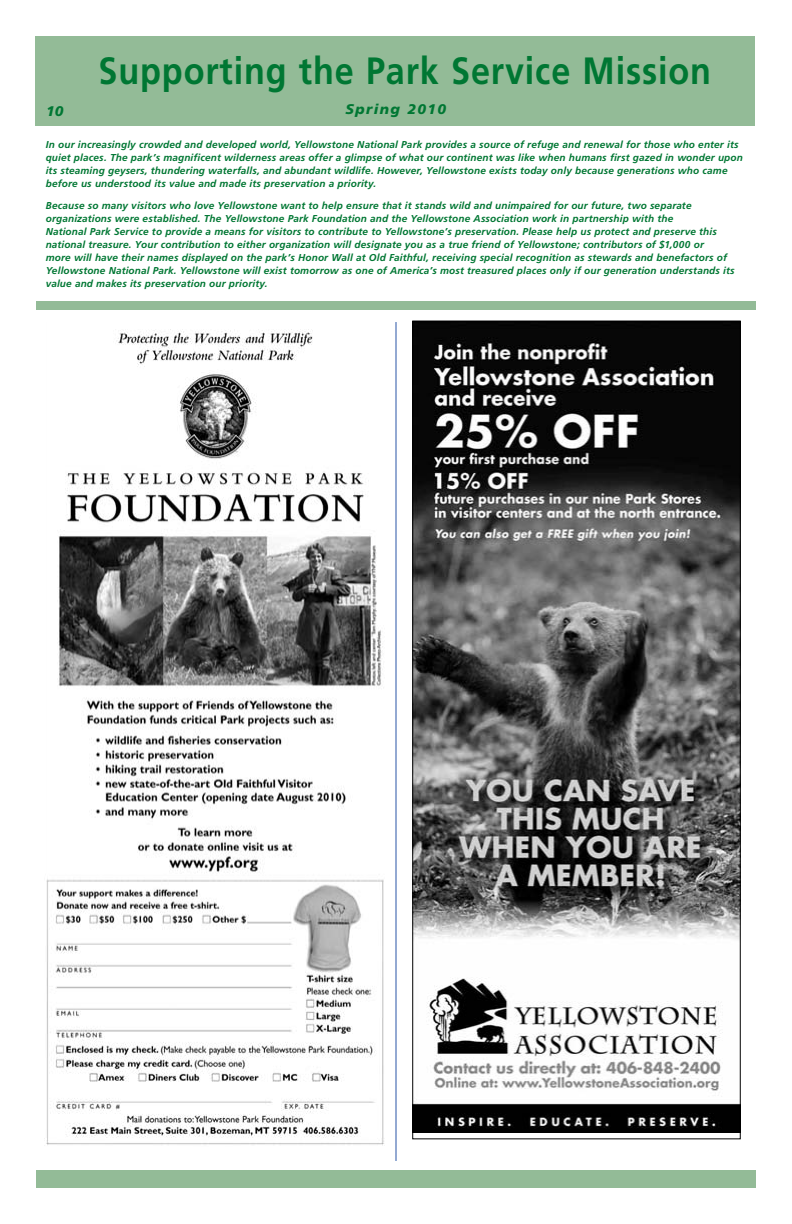
<style>
.page{position:relative;width:792px;height:1224px;background:#fff}
.page>*{position:absolute;margin:0;border:0;box-sizing:border-box;transform-origin:0 0}
.t1{font:700 38px "Frutiger LT Std";letter-spacing:.025em;color:#073;scale:.9 1}
.t2{font:italic 900 14px "Frutiger LT Std";letter-spacing:.1em;color:#073}
.t3{font:italic 700 10px/13px "Frutiger LT Std";letter-spacing:.015em;color:#073}
</style>
<div class="page">
<div style="left:35px;top:36px;width:720px;height:90px;background:#93bb97"></div>
<div style="left:36px;top:1170px;width:720px;height:18px;background:#93bb97"></div>
<div style="left:36px;top:301px;width:720px;height:9px;background:#93bb97"></div>
<hr style="left:396px;top:322px;width:1px;height:839px;background:#2955a6">
<img style="left:414px;top:323px;width:325px;height:809px">
<img style="left:46px;top:329px;width:338px;height:817px">
<h1 class="t1" style="left:99px;top:48px;width:682px">Supporting the Park Service Mission</h1>
<h2 class="t2" style="left:46px;top:103px;width:19px">10</h2>
<h2 class="t2" style="left:346px;top:101px;width:102px">Spring 2010</h2>
<p class="t3" style="left:46px;top:138px;width:699px">In our increasingly crowded and developed world, Yellowstone National Park provides a source of refuge and renewal for those who enter its quiet places. The park’s magnificent wilderness areas offer a glimpse of what our continent was like when humans first gazed in wonder upon its steaming geysers, thundering waterfalls, and abundant wildlife. However, Yellowstone exists today only because generations who came before us understood its value and made its preservation a priority.</p>
<p class="t3" style="left:46px;top:199px;width:690px">Because so many visitors who love Yellowstone want to help ensure that it stands wild and unimpaired for our future, two separate organizations were established. The Yellowstone Park Foundation and the Yellowstone Association work in partnership with the<br>National Park Service to provide a means for visitors to contribute to Yellowstone’s preservation. Please help us protect and preserve this national treasure. Your contribution to either organization will designate you as a true friend of Yellowstone; contributors of $1,000 or<br>more will have their names displayed on the park’s Honor Wall at Old Faithful, receiving special recognition as stewards and benefactors of Yellowstone National Park. Yellowstone will exist tomorrow as one of America’s most treasured places only if our generation understands its value and makes its preservation our priority.</p>
</div>
